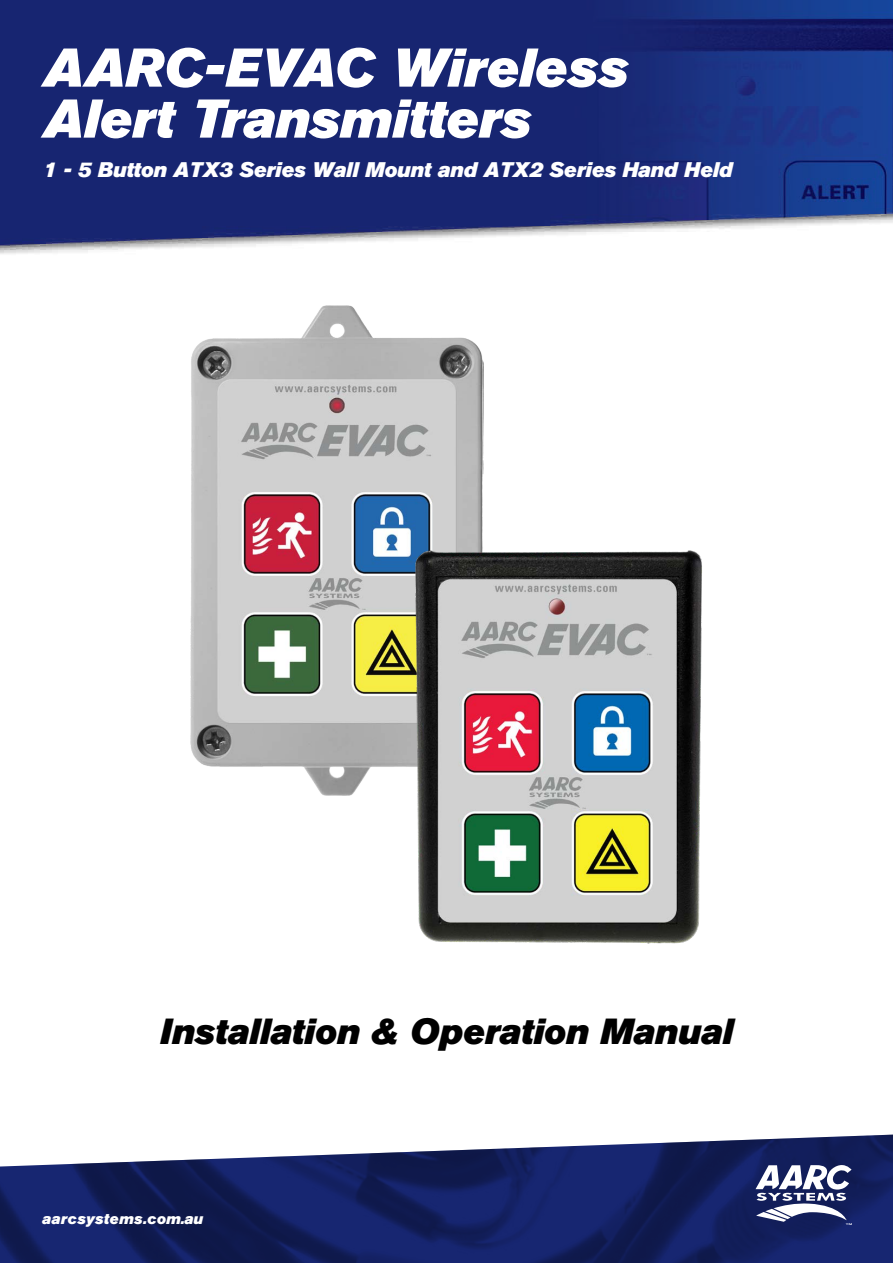
<style>
.page{position:relative;width:893px;height:1263px;background:#fff}
.page>*{position:absolute;margin:0;border:0;box-sizing:border-box;transform-origin:0 0}
.t1{font:italic 54px/51px "Akzidenz Grotesk BQ Super";color:#fff}
.t2{font:italic 36px "Akzidenz Grotesk BQ Super";letter-spacing:.005em;color:#000}
.t3{font:italic 21px "Akzidenz Grotesk BQ Super";color:#fff}
.t4{font:italic 15px "Akzidenz Grotesk BQ Super";letter-spacing:.03em;color:#fff}
</style>
<div class="page">
<img style="left:0;top:1134px;width:893px;height:129px">
<svg style="left:755px;top:1165px;width:97px;height:60px"></svg>
<img style="left:0;top:0;width:893px;height:254px">
<img style="left:191px;top:305px;width:293px;height:490px">
<img style="left:415px;top:550px;width:287px;height:393px">
<h1 class="t1" style="left:43px;top:42px;width:586px">AARC-EVAC Wireless<br>Alert Transmitters</h1>
<p class="t3" style="left:43px;top:157px;width:691px">1 - 5 Button ATX3 Series Wall Mount and ATX2 Series Hand Held</p>
<h2 class="t2" style="left:160px;top:1010px;width:575px">Installation &amp; Operation Manual</h2>
<p class="t4" style="left:42px;top:1210px;width:162px">aarcsystems.com.au</p>
</div>
